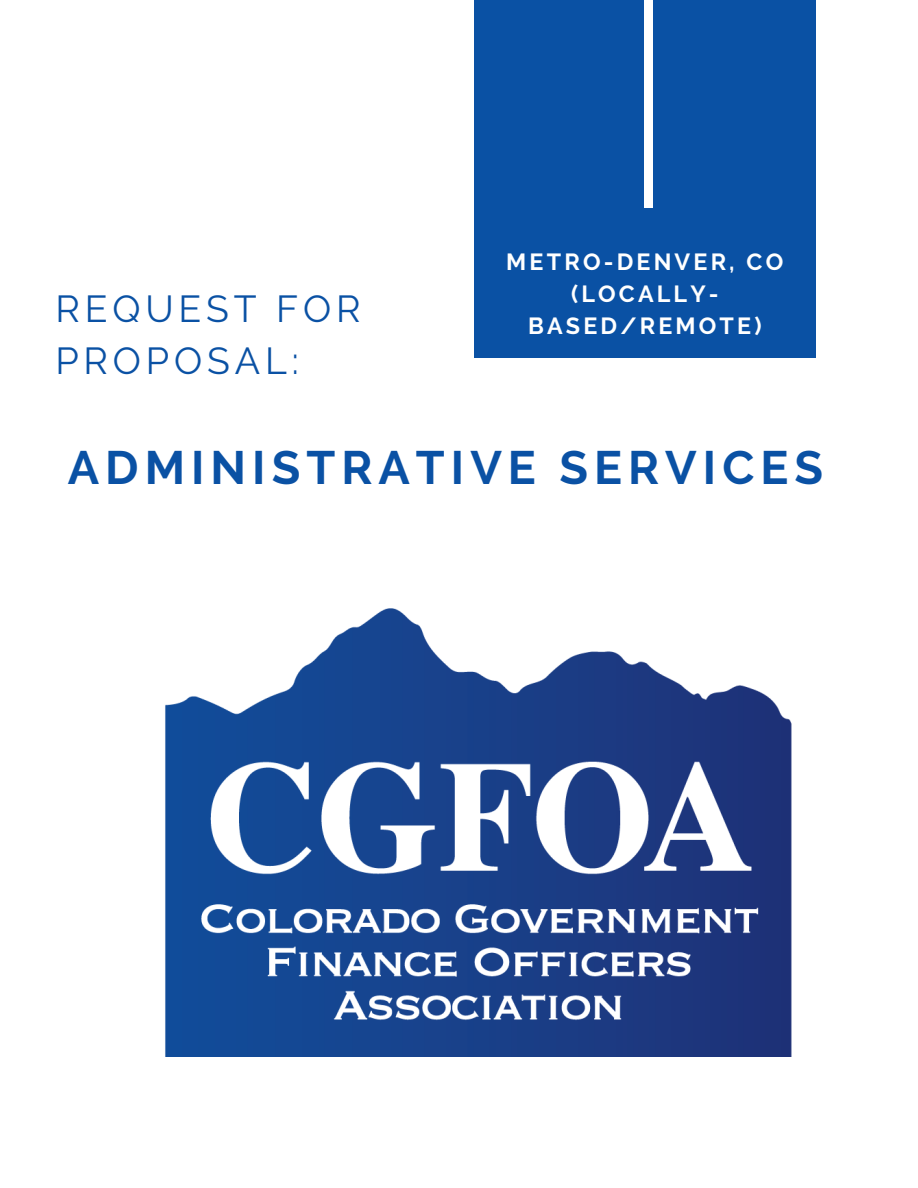
<style>
.page{position:relative;width:918px;height:1188px;background:#fff}
.page>*{position:absolute;margin:0;border:0;box-sizing:border-box;transform-origin:0 0}
.t1{font:700 46.65px "Raleway";letter-spacing:.13em;color:#0a51a4}
.t2{font:37.5px/51.8px "Raleway";letter-spacing:.13em;color:#0a51a4}
.t3{font:700 23.25px/31.8px "Raleway";letter-spacing:.135em;color:#fff;text-align:center}
</style>
<div class="page">
<img style="left:165px;top:608px;width:627px;height:449px">
<div style="left:474px;top:0;width:341px;height:358px;background:#0a51a4"></div>
<div style="left:645px;top:0;width:8px;height:208px;background:#fff"></div>
<p class="t2" style="left:55px;top:283px;width:307px">REQUEST FOR<br>PROPOSAL:</p>
<p class="t3" style="left:506px;top:246px;width:279px">METRO-DENVER, CO</p>
<p class="t3" style="left:528px;top:278px;width:235px">(LOCALLY-<br>BASED/REMOTE)</p>
<p class="t1" style="left:68px;top:440px;width:757px">ADMINISTRATIVE SERVICES</p>
</div>
